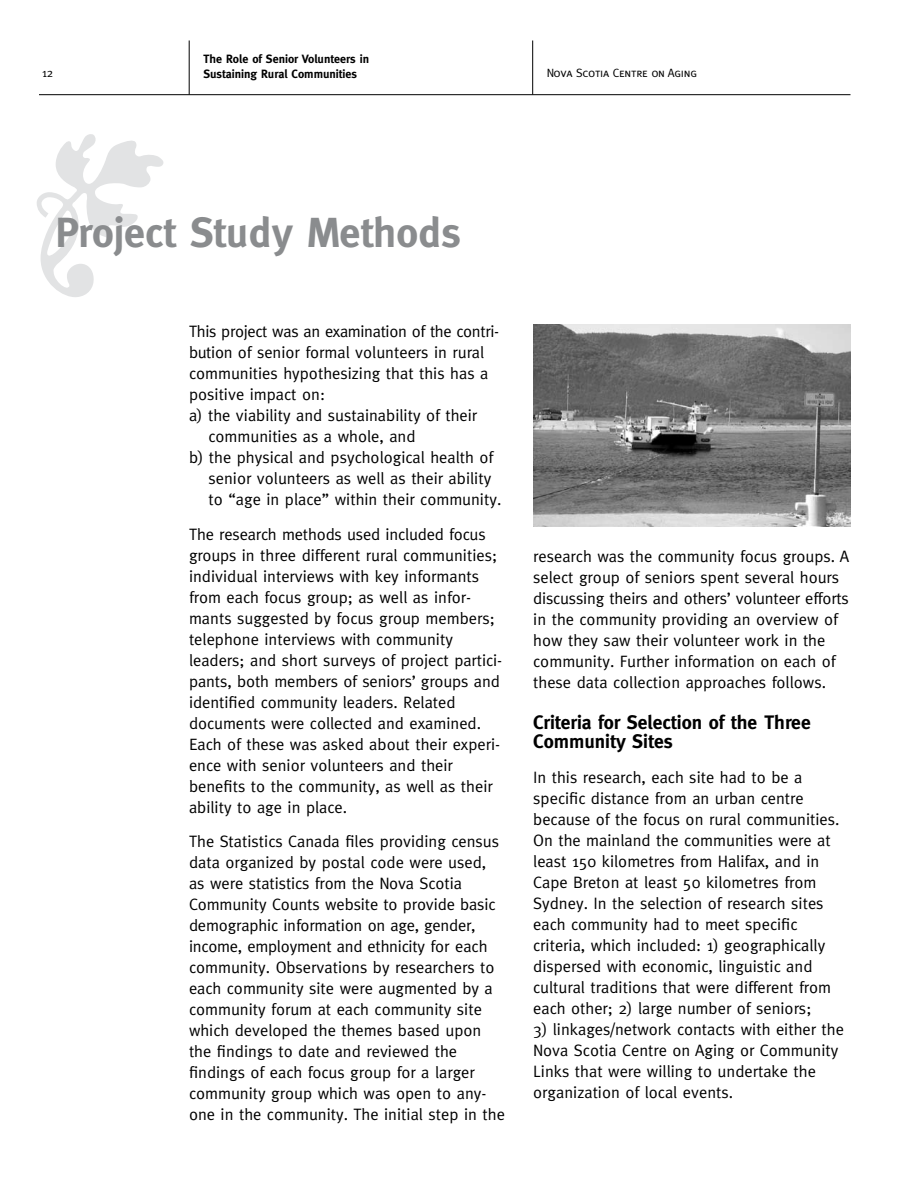
<style>
.page{position:relative;width:918px;height:1188px;background:#fff}
.page>*{position:absolute;margin:0;border:0;box-sizing:border-box;transform-origin:0 0}
.t1{font:700 42px "Meta";color:#8a8c8e}
.t2{font:700 19.5px/19.5px "Meta";color:#000}
.t3{font:16.5px/21px "Meta";color:#000}
.t4{font:16.5px "Meta";letter-spacing:-.02em;color:#000}
.t5{font:700 12px "Meta";color:#000}
.t6{font:12px "Meta Caps";letter-spacing:-.02em;color:#000}
.t7{font:12px "Meta";color:#000}
</style>
<div class="page">
<hr style="left:532px;top:40px;width:1px;height:54px;background:#000">
<hr style="left:39px;top:94px;width:811px;height:1px;background:#000">
<hr style="left:189px;top:40px;width:1px;height:54px;background:#000">
<img style="left:533px;top:324px;width:317px;height:202px">
<p class="t5" style="left:204px;top:52px;width:167px">The Role of Senior Volunteers in</p>
<p class="t7" style="left:42px;top:66px;width:13px">12</p>
<p class="t5" style="left:204px;top:67px;width:155px">Sustaining Rural Communities</p>
<p class="t6" style="left:547px;top:66px;width:152px">Nova Scotia Centre on Aging</p>
<h1 class="t1" style="left:55px;top:209px;width:407px">Project Study Methods</h1>
<p class="t4" style="left:189px;top:322px;width:312px">This project was an examination of the contri-</p>
<p class="t3" style="left:189px;top:342px;width:297px">bution of senior formal volunteers in rural</p>
<p class="t3" style="left:189px;top:363px;width:301px">communities hypothesizing that this has a</p>
<p class="t3" style="left:189px;top:384px;width:138px">positive impact on:</p>
<p class="t3" style="left:189px;top:405px;width:290px">a) the viability and sustainability of their</p>
<p class="t3" style="left:208px;top:426px;width:209px">communities as a whole, and</p>
<p class="t3" style="left:189px;top:447px;width:306px">b) the physical and psychological health of</p>
<p class="t3" style="left:208px;top:468px;width:284px">senior volunteers as well as their ability</p>
<p class="t3" style="left:208px;top:489px;width:294px">to “age in place” within their community.</p>
<p class="t3" style="left:189px;top:523px;width:315px">The research methods used included focus groups in three different rural communities; individual interviews with key informants from each focus group; as well as infor&shy;mants suggested by focus group members; telephone interviews with community leaders; and short surveys of project partici&shy;pants, both members of seniors’ groups and identified community leaders. Related documents were collected and examined.<br>Each of these was asked about their experi&shy;ence with senior volunteers and their benefits to the community, as well as their ability to age in place.</p>
<p class="t3" style="left:189px;top:831px;width:317px">The Statistics Canada files providing census data organized by postal code were used, as were statistics from the Nova Scotia Community Counts website to provide basic demographic information on age, gender, income, employment and ethnicity for each community. Observations by researchers to each community site were augmented by a community forum at each community site which developed the themes based upon the findings to date and reviewed the findings of each focus group for a larger community group which was open to any&shy;one in the community. The initial step in the</p>
<p class="t3" style="left:533px;top:546px;width:318px">research was the community focus groups. A select group of seniors spent several hours discussing theirs and others’ volunteer efforts in the community providing an overview of how they saw their volunteer work in the community. Further information on each of these data collection approaches follows.</p>
<p class="t2" style="left:533px;top:712px;width:279px">Criteria for Selection of the Three<br>Community Sites</p>
<p class="t3" style="left:533px;top:766px;width:308px">In this research, each site had to be a specific distance from an urban centre because of the focus on rural communities.<br>On the mainland the communities were at least 150 kilometres from Halifax, and in Cape Breton at least 50 kilometres from Sydney. In the selection of research sites each community had to meet specific criteria, which included: 1) geographically dispersed with economic, linguistic and cultural traditions that were different from each other; 2) large number of seniors;</p>
<p class="t3" style="left:533px;top:1018px;width:312px">3) linkages/network contacts with either the Nova Scotia Centre on Aging or Community Links that were willing to undertake the organization of local events.</p>
</div>
